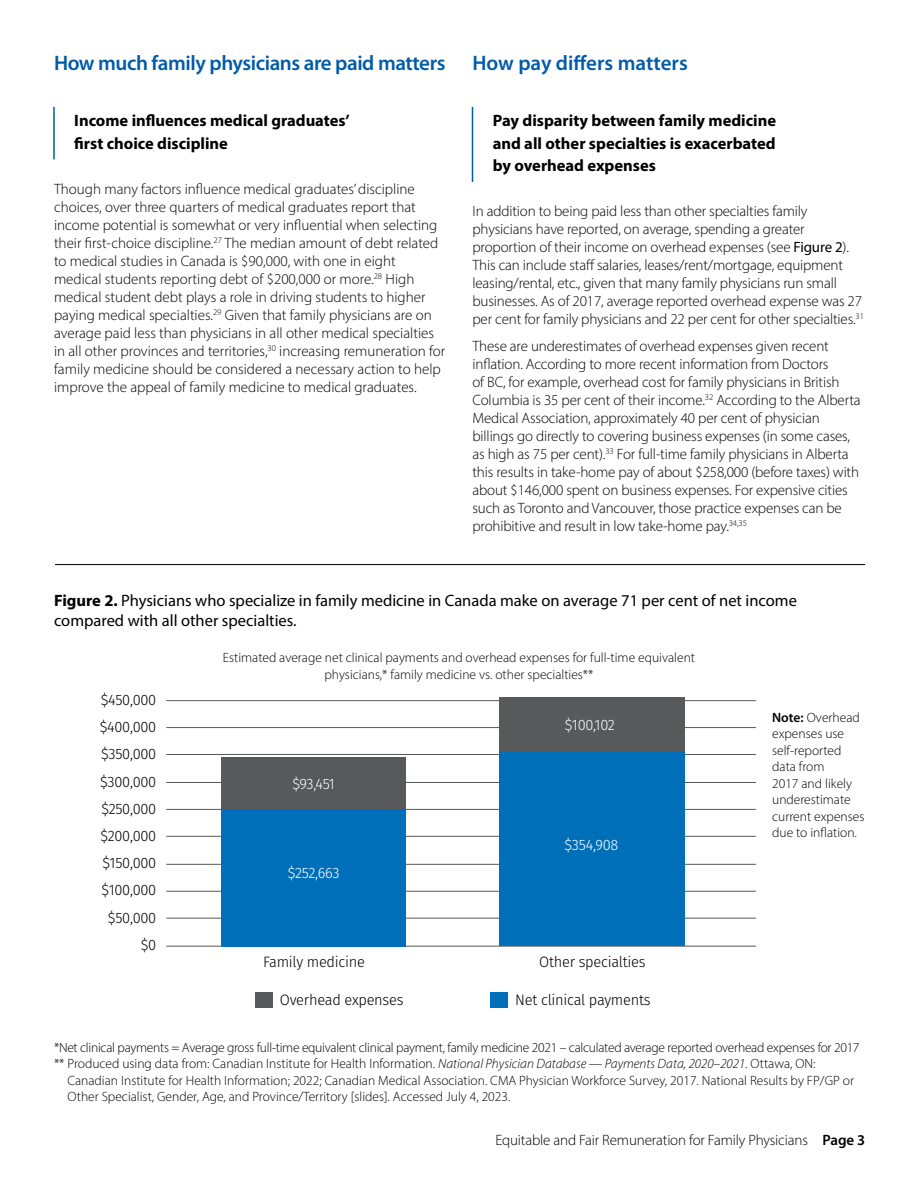
<style>
.page{position:relative;width:918px;height:1188px;background:#fff}
.page>*{position:absolute;margin:0;border:0;box-sizing:border-box;transform-origin:0 0}
.t1{font:600 21px "Myriad Pro";letter-spacing:-.02em;color:#005ba8}
.t2{font:600 21px "Myriad Pro";color:#005ba8}
.t3{font:700 16.5px/22.5px "Myriad Pro";color:#000}
.t4{font:16.5px/19.5px "Myriad Pro";color:#000}
.t5{font:300 15.15px/27.2px "Fira Sans";letter-spacing:-.015em;color:#000;text-align:justify}
.t6{font:300 15.15px "Fira Sans";letter-spacing:-.015em;color:#fff}
.t7{font:300 15px/18px "Myriad Pro";letter-spacing:-.01em;color:#000}
.t8{font:300 13.5px/16.5px "Myriad Pro";color:#000}
.t9{font:300 13.5px "Myriad Pro";letter-spacing:-.02em;color:#000}
.s1{font-weight:400}
.s2{font-weight:700}
.s3{font-weight:600}
.s4{font-style:italic}
</style>
<div class="page">
<hr style="left:53px;top:107px;width:2px;height:52px;background:#005ba8">
<hr style="left:472px;top:107px;width:1px;height:75px;background:#005ba8">
<hr style="left:55px;top:564px;width:810px;height:1px;background:#000">
<hr style="left:166px;top:918px;width:590px;height:1px;background:#58595b">
<hr style="left:166px;top:891px;width:590px;height:1px;background:#58595b">
<hr style="left:166px;top:864px;width:590px;height:1px;background:#58595b">
<hr style="left:166px;top:836px;width:590px;height:1px;background:#58595b">
<hr style="left:166px;top:809px;width:590px;height:1px;background:#58595b">
<hr style="left:166px;top:782px;width:590px;height:1px;background:#58595b">
<hr style="left:166px;top:754px;width:590px;height:1px;background:#58595b">
<hr style="left:166px;top:727px;width:590px;height:1px;background:#58595b">
<hr style="left:166px;top:700px;width:590px;height:1px;background:#58595b">
<hr style="left:166px;top:686px;width:590px;height:1px;background:#58595b">
<hr style="left:166px;top:946px;width:590px;height:1px;background:#58595b">
<div style="left:221px;top:808px;width:184px;height:138px;background:#006fba"></div>
<div style="left:499px;top:752px;width:185px;height:194px;background:#006fba"></div>
<div style="left:499px;top:697px;width:185px;height:55px;background:#58595b"></div>
<div style="left:221px;top:757px;width:184px;height:51px;background:#58595b"></div>
<div style="left:491px;top:992px;width:17px;height:16px;background:#006fba"></div>
<div style="left:255px;top:992px;width:17px;height:16px;background:#58595b"></div>
<p class="t1" style="left:54px;top:51px;width:393px">How much family physicians are paid matters</p>
<p class="t3" style="left:74px;top:109px;width:277px">Income influences medical graduates’ first choice discipline</p>
<p class="t7" style="left:54px;top:179px;width:393px">Though many factors influence medical graduates’ discipline choices, over three quarters of medical graduates report that income potential is somewhat or very influential when selecting their first-choice discipline.<sup>27</sup> The median amount of debt related to medical studies in Canada is $90,000, with one in eight medical students reporting debt of $200,000 or more.<sup>28</sup> High medical student debt plays a role in driving students to higher paying medical specialties.<sup>29</sup> Given that family physicians are on average paid less than physicians in all other medical specialties in all other provinces and territories,<sup>30</sup> increasing remuneration for family medicine should be considered a necessary action to help improve the appeal of family medicine to medical graduates.</p>
<p class="t2" style="left:472px;top:51px;width:217px">How pay differs matters</p>
<p class="t3" style="left:493px;top:109px;width:285px;text-align:justify">Pay disparity between family medicine and all other specialties is exacerbated by overhead expenses</p>
<p class="t7" style="left:472px;top:202px;width:393px">In addition to being paid less than other specialties family physicians have reported, on average, spending a greater proportion of their income on overhead expenses (see <span class="s1">Figure 2</span>).<br>This can include staff salaries, leases/rent/mortgage, equipment leasing/rental, etc., given that many family physicians run small businesses. As of 2017, average reported overhead expense was 27 per cent for family physicians and 22 per cent for other specialties.<sup>31</sup></p>
<p class="t7" style="left:472px;top:337px;width:390px">These are underestimates of overhead expenses given recent inflation. According to more recent information from Doctors<br>of BC, for example, overhead cost for family physicians in British Columbia is 35 per cent of their income.<sup>32</sup> According to the Alberta Medical Association, approximately 40 per cent of physician billings go directly to covering business expenses (in some cases, as high as 75 per cent).<sup>33</sup> For full-time family physicians in Alberta this results in take-home pay of about $258,000 (before taxes) with about $146,000 spent on business expenses. For expensive cities such as Toronto and Vancouver, those practice expenses can be prohibitive and result in low take-home pay.<sup>34,35</sup></p>
<p class="t4" style="left:54px;top:591px;width:744px"><span class="s2">Figure 2.</span> Physicians who specialize in family medicine in Canada make on average 71 per cent of net income compared with all other specialties.</p>
<p class="t8" style="left:223px;top:649px;width:474px;text-align:center">Estimated average net clinical payments and overhead expenses for full-time equivalent physicians,* family medicine vs. other specialties**</p>
<p class="t8" style="left:772px;top:709px;width:94px"><span class="s3">Note:</span> Overhead expenses use self-reported data from<br>2017 and likely underestimate current expenses due to inflation.</p>
<p class="t5" style="left:100px;top:687px;width:58px;line-height:26.7px">$450,000 $400,000 $350,000</p>
<p class="t5" style="left:100px;top:768px;width:58px;text-align:center">$300,000 $250,000 $200,000 $150,000 $100,000 $50,000</p>
<p class="t5" style="left:141px;top:931px;width:17px">$0</p>
<p class="t6" style="left:565px;top:714px;width:52px">$100,102</p>
<p class="t6" style="left:292px;top:773px;width:44px">$93,451</p>
<p class="t6" style="left:565px;top:834px;width:55px">$354,908</p>
<p class="t6" style="left:288px;top:862px;width:53px">$252,663</p>
<p class="t5" style="left:263px;top:948px;width:103px">Family medicine</p>
<p class="t5" style="left:280px;top:986px;width:125px">Overhead expenses</p>
<p class="t5" style="left:515px;top:986px;width:137px">Net clinical payments</p>
<p class="t5" style="left:539px;top:948px;width:108px">Other specialties</p>
<p class="t9" style="left:54px;top:1039px;width:807px">*Net clinical payments = Average gross full-time equivalent clinical payment, family medicine 2021 – calculated average reported overhead expenses for 2017</p>
<p class="t8" style="left:68px;top:1055px;width:788px;text-indent:-14px">** Produced using data from: Canadian Institute for Health Information. <span class="s4">National Physician Database — Payments Data, 2020–2021</span>. Ottawa, ON:<br>Canadian Institute for Health Information; 2022; Canadian Medical Association. CMA Physician Workforce Survey, 2017. National Results by FP/GP or<br>Other Specialist, Gender, Age, and Province/Territory [slides]. Accessed July 4, 2023.</p>
<p class="t7" style="left:495px;top:1131px;width:371px">Equitable and Fair Remuneration for Family Physicians <span class="s3">Page 3</span></p>
</div>
